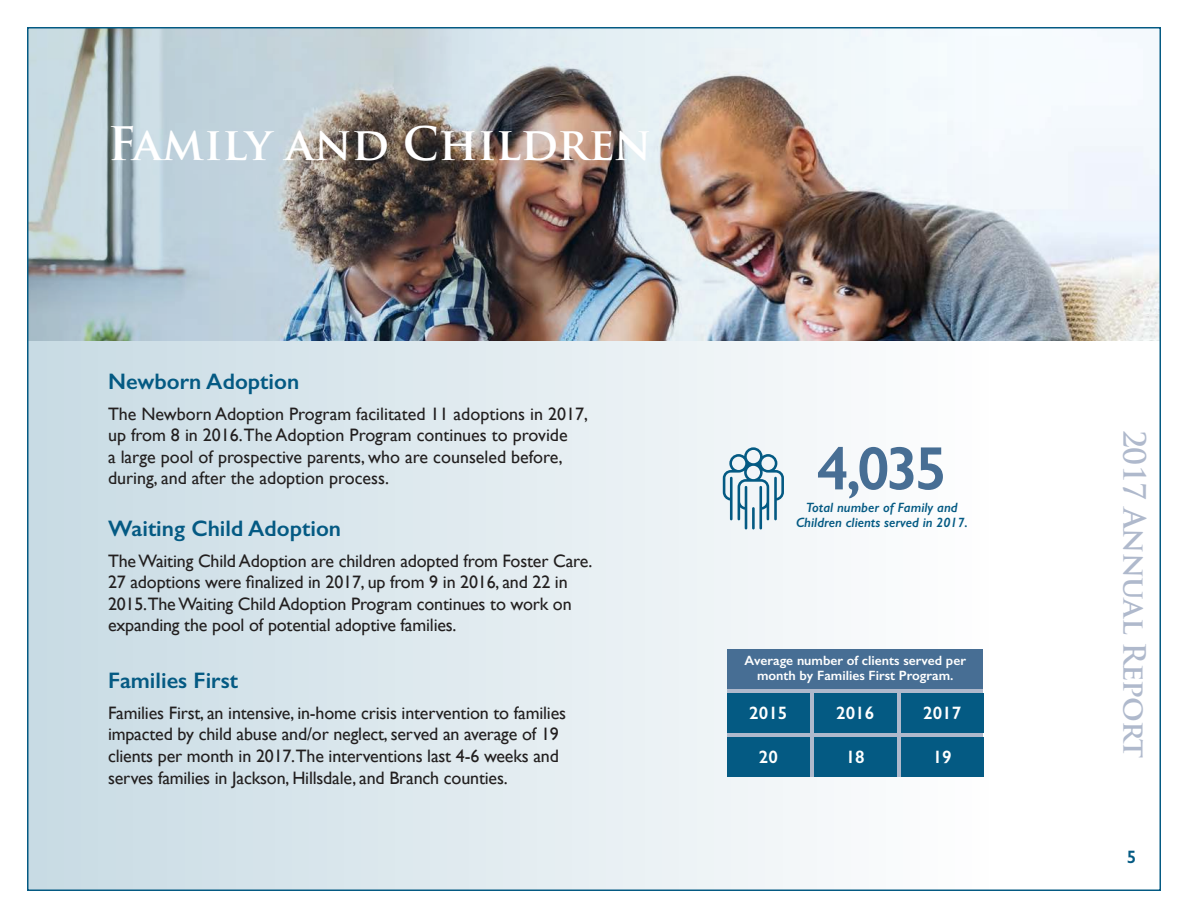
<style>
.page{position:relative;width:1188px;height:918px;background:#fff}
.page>*{position:absolute;margin:0;border:0;box-sizing:border-box;transform-origin:0 0}
.t1{font:600 61.5px "Gill Sans";color:#476e94}
.t2{font:700 45px "Trajan Pro";color:#fff}
.t3{font:700 30px "Trajan Pro";letter-spacing:-.02em;color:#afb9cc}
.t4{font:600 22.5px "Gill Sans";color:#045a83}
.t5{font:18px/21.6px "Gill Sans";letter-spacing:-.01em;color:#221f1f}
.t6{font:600 18px "Gill Sans";color:#fff}
.t7{font:600 18px "Gill Sans";color:#045a83}
.t8{font:600 13.5px/15px "Gill Sans";color:#fff;text-align:center}
.t9{font:italic 600 13.5px/15px "Gill Sans";color:#045a83;text-align:center}
</style>
<div class="page">
<img style="left:30px;top:30px;width:1128px;height:858px">
<svg style="left:723px;top:447px;width:61px;height:82px"></svg>
<svg style="left:727px;top:689px;width:256px;height:88px;background:#8da6bd"></svg>
<div style="left:727px;top:694px;width:82px;height:39px;background:#045a83"></div>
<div style="left:727px;top:649px;width:256px;height:40px;background:#476e94"></div>
<div style="left:727px;top:738px;width:82px;height:39px;background:#045a83"></div>
<div style="left:814px;top:694px;width:82px;height:39px;background:#045a83"></div>
<div style="left:814px;top:738px;width:82px;height:39px;background:#045a83"></div>
<div style="left:901px;top:694px;width:82px;height:39px;background:#045a83"></div>
<div style="left:901px;top:738px;width:82px;height:39px;background:#045a83"></div>
<h2 class="t2" style="left:108px;top:121px;width:545px">Family and Children</h2>
<p class="t4" style="left:108px;top:373px;width:193px">Newborn Adoption</p>
<p class="t5" style="left:108px;top:404px;width:482px">The Newborn Adoption Program facilitated 11 adoptions in 2017, up from 8 in 2016.The Adoption Program continues to provide<br>a large pool of prospective parents, who are counseled before, during, and after the adoption process.</p>
<p class="t4" style="left:108px;top:520px;width:235px">Waiting Child Adoption</p>
<p class="t5" style="left:108px;top:551px;width:486px">The Waiting Child Adoption are children adopted from Foster Care.<br>27 adoptions were finalized in 2017, up from 9 in 2016, and 22 in 2015.The Waiting Child Adoption Program continues to work on expanding the pool of potential adoptive families.</p>
<p class="t4" style="left:108px;top:673px;width:132px">Families First</p>
<p class="t5" style="left:108px;top:703px;width:460px">Families First, an intensive, in-home crisis intervention to families impacted by child abuse and/or neglect, served an average of 19 clients per month in 2017.The interventions last 4-6 weeks and serves families in Jackson, Hillsdale, and Branch counties.</p>
<h1 class="t1" style="left:817px;top:447px;width:132px">4,035</h1>
<p class="t9" style="left:796px;top:501px;width:173px">Total number of Family and<br>Children clients served in 2017.</p>
<p class="t8" style="left:745px;top:655px;width:223px">Average number of clients served per month by Families First Program.</p>
<p class="t6" style="left:749px;top:707px;width:40px">2015</p>
<p class="t6" style="left:759px;top:750px;width:21px">20</p>
<p class="t6" style="left:836px;top:707px;width:40px">2016</p>
<p class="t6" style="left:846px;top:750px;width:21px">18</p>
<p class="t6" style="left:923px;top:707px;width:40px">2017</p>
<p class="t6" style="left:933px;top:750px;width:21px">19</p>
<h3 class="t3" style="left:1149px;top:430px;width:330px;rotate:90deg">2017 Annual Report</h3>
<p class="t7" style="left:1127px;top:851px;width:11px">5</p>
</div>
